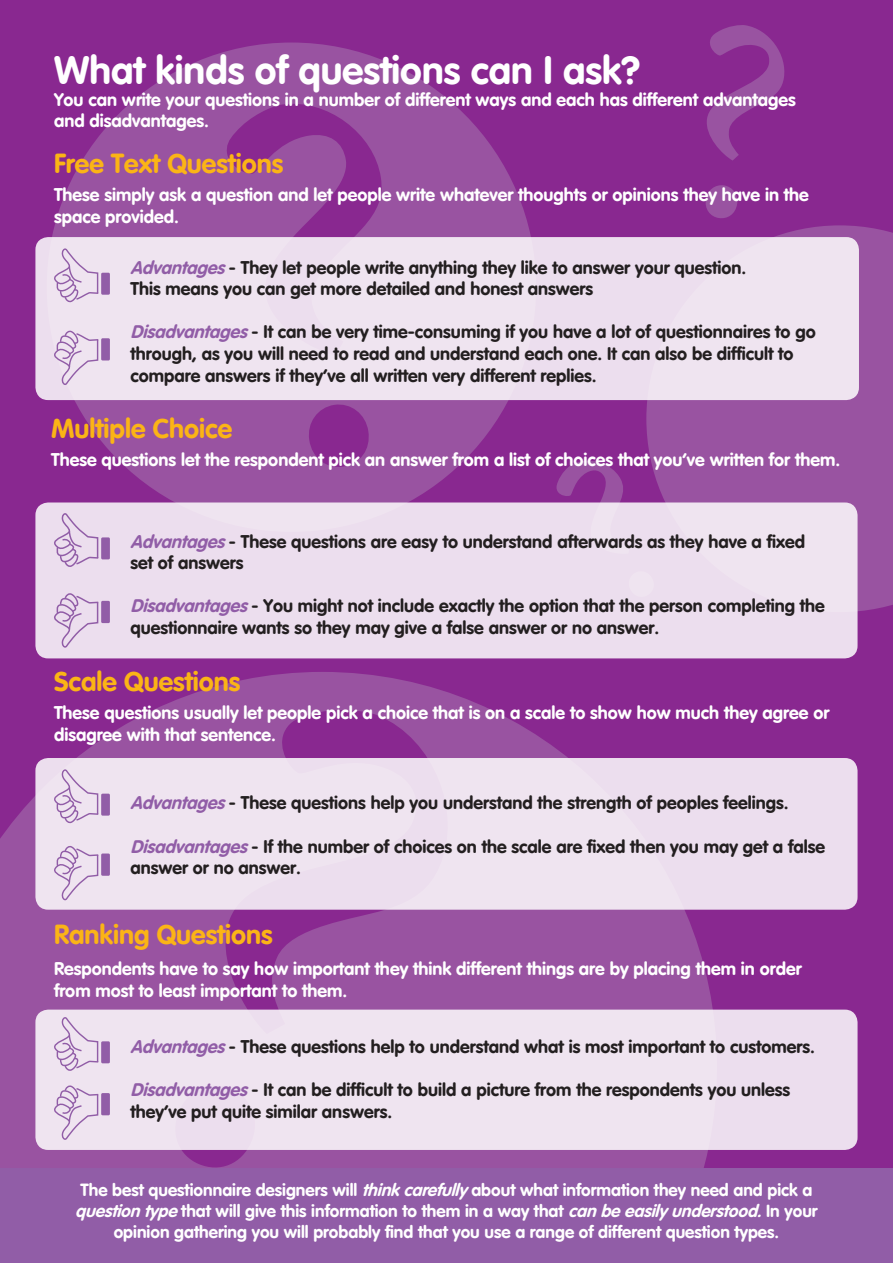
<style>
.page{position:relative;width:893px;height:1263px;background:#892890}
.page>*{position:absolute;margin:0;border:0;box-sizing:border-box;transform-origin:0 0}
.t1{font:39px "VAG Rounded Bold";color:#fff}
.t2{font:27px "VAG Rounded Bold";color:#fbb416}
.t3{font:18px/21.6px "VAG Rounded Bold";color:#231f20}
.t4{font:18px/21.6px "VAG Rounded Bold";color:#fff}
.t5{font:17.25px/20.7px "VAG Rounded Bold";color:#fff;text-align:center}
.s1{font-family:"VAG Rounded";font-weight:700;font-style:italic;color:#915da7}
.s2{font-family:"VAG Rounded";font-weight:700;font-style:italic}
</style>
<div class="page">
<svg style="left:0;top:672px;width:713px;height:496px;fill:#9953a1"></svg>
<div style="left:646px;top:225px;width:247px;height:387px;background:#9953a1"></div>
<div style="left:47px;top:43px;width:489px;height:489px;background:#9953a1;border-radius:50%"></div>
<div style="left:0;top:1168px;width:893px;height:95px;background:#915da7"></div>
<div style="left:35px;top:237px;width:824px;height:163px;background:#efe4f0;border-radius:13px"></div>
<svg style="left:54px;top:248px;width:45px;height:55px"></svg>
<div style="left:101px;top:273px;width:9px;height:22px;background:#915da7"></div>
<svg style="left:54px;top:330px;width:45px;height:55px"></svg>
<div style="left:101px;top:338px;width:9px;height:22px;background:#915da7"></div>
<div style="left:35px;top:502px;width:822px;height:156px;background:#ecdeee;border-radius:13px"></div>
<svg style="left:54px;top:513px;width:45px;height:54px"></svg>
<div style="left:101px;top:537px;width:9px;height:22px;background:#915da7"></div>
<svg style="left:54px;top:593px;width:45px;height:55px"></svg>
<div style="left:101px;top:601px;width:9px;height:22px;background:#915da7"></div>
<div style="left:35px;top:758px;width:822px;height:152px;background:#ecdeee;border-radius:13px"></div>
<svg style="left:54px;top:769px;width:45px;height:55px"></svg>
<div style="left:101px;top:794px;width:9px;height:22px;background:#915da7"></div>
<svg style="left:54px;top:846px;width:45px;height:55px"></svg>
<div style="left:101px;top:853px;width:9px;height:23px;background:#915da7"></div>
<div style="left:35px;top:1009px;width:822px;height:141px;background:#efe4f0;border-radius:13px"></div>
<svg style="left:54px;top:1017px;width:45px;height:54px"></svg>
<div style="left:101px;top:1041px;width:9px;height:22px;background:#915da7"></div>
<svg style="left:54px;top:1085px;width:45px;height:55px"></svg>
<div style="left:101px;top:1093px;width:9px;height:22px;background:#915da7"></div>
<svg style="left:550px;top:447px;width:126px;height:56px"></svg>
<svg style="left:116px;top:684px;width:368px;height:484px"></svg>
<svg style="left:221px;top:237px;width:201px;height:164px"></svg>
<p class="t1" style="left:54px;top:47px;width:588px">What kinds of questions can I ask?</p>
<p class="t4" style="left:54px;top:88px;width:743px">You can write your questions in a number of different ways and each has different advantages</p>
<p class="t4" style="left:54px;top:110px;width:156px">and disadvantages.</p>
<p class="t2" style="left:54px;top:147px;width:231px">Free Text Questions</p>
<p class="t4" style="left:54px;top:184px;width:756px">These simply ask a question and let people write whatever thoughts or opinions they have in the space provided.</p>
<p class="t3" style="left:130px;top:256px;width:617px"><span class="s1">Advantages</span> - They let people write anything they like to answer your question.</p>
<p class="t3" style="left:130px;top:278px;width:464px">This means you can get more detailed and honest answers</p>
<p class="t3" style="left:130px;top:321px;width:687px"><span class="s1">Disadvantages</span> - It can be very time-consuming if you have a lot of questionnaires to go through, as you will need to read and understand each one. It can also be difficult to compare answers if they’ve all written very different replies.</p>
<p class="t2" style="left:51px;top:412px;width:183px">Multiple Choice</p>
<p class="t4" style="left:51px;top:449px;width:791px">These questions let the respondent pick an answer from a list of choices that you’ve written for them.</p>
<p class="t3" style="left:130px;top:530px;width:676px"><span class="s1">Advantages</span> - These questions are easy to understand afterwards as they have a fixed set of answers</p>
<p class="t3" style="left:130px;top:595px;width:696px"><span class="s1">Disadvantages</span> - You might not include exactly the option that the person completing the questionnaire wants so they may give a false answer or no answer.</p>
<p class="t2" style="left:54px;top:665px;width:188px">Scale Questions</p>
<p class="t4" style="left:54px;top:702px;width:777px">These questions usually let people pick a choice that is on a scale to show how much they agree or disagree with that sentence.</p>
<p class="t3" style="left:130px;top:792px;width:660px"><span class="s1">Advantages</span> - These questions help you understand the strength of peoples feelings.</p>
<p class="t3" style="left:130px;top:835px;width:696px"><span class="s1">Disadvantages</span> - If the number of choices on the scale are fixed then you may get a false answer or no answer.</p>
<p class="t2" style="left:54px;top:918px;width:220px">Ranking Questions</p>
<p class="t4" style="left:54px;top:958px;width:749px">Respondents have to say how important they think different things are by placing them in order from most to least important to them.</p>
<p class="t3" style="left:130px;top:1035px;width:686px"><span class="s1">Advantages</span> - These questions help to understand what is most important to customers.</p>
<p class="t3" style="left:130px;top:1079px;width:661px"><span class="s1">Disadvantages</span> - It can be difficult to build a picture from the respondents you unless they’ve put quite similar answers.</p>
<p class="t5" style="left:75px;top:1179px;width:744px">The best questionnaire designers will <span class="s2">think carefully</span> about what information they need and pick a <span class="s2">question type</span> that will give this information to them in a way that <span class="s2">can be easily understood.</span> In your opinion gathering you will probably find that you use a range of different question types.</p>
</div>
